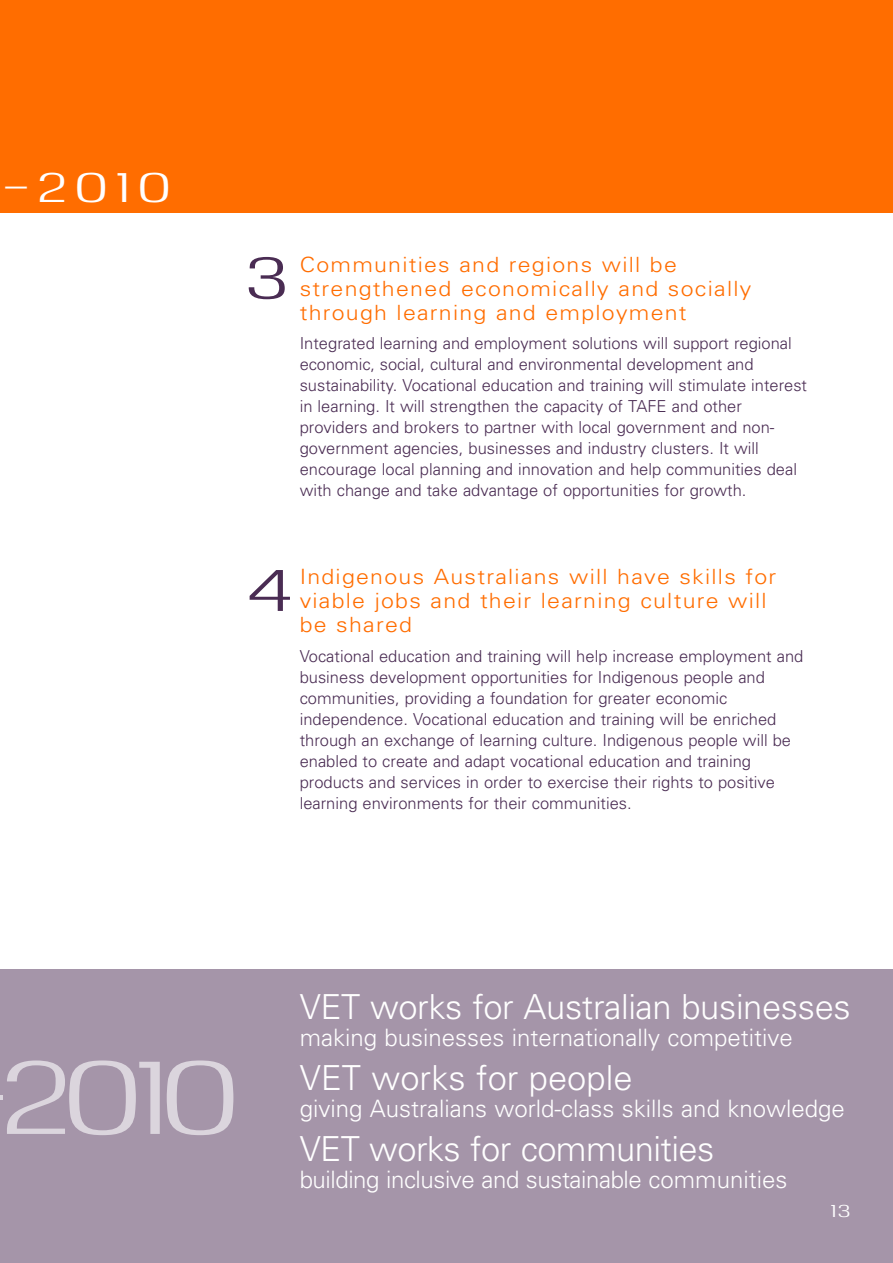
<style>
.page{position:relative;width:893px;height:1263px;background:#fff}
.page>*{position:absolute;margin:0;border:0;box-sizing:border-box;transform-origin:0 0}
.t1{font:90px "Kasse FLF";color:#dbd5dd;scale:1.15 1}
.t2{font:51px "Kasse FLF";color:#4a2c53;scale:1.2 1}
.t3{font:36px "Kasse FLF";color:#fff;scale:1.2 1}
.t4{font:300 34.5px "Univers";letter-spacing:-.01em;color:#fff}
.t5{font:300 24px "Univers";color:#fff}
.t6{font:300 21px/24px "Univers";letter-spacing:.055em;color:#ff6d00;scale:1.1 1}
.t7{font:300 16.5px/21px "Univers";color:#4a2c53}
.t8{font:15px "Kasse FLF";color:#fff;scale:1.2 1}
</style>
<div class="page">
<div style="left:0;top:969px;width:892px;height:294px;background:#a595a9"></div>
<div style="left:0;top:0;width:892px;height:213px;background:#ff6d00"></div>
<h3 class="t3" style="left:5px;top:172px;width:139px">–2010</h3>
<h2 class="t2" style="left:247px;top:256px;width:34px">3</h2>
<p class="t6" style="left:300px;top:254px;width:412px">Communities and regions will be strengthened economically and socially through learning and employment</p>
<p class="t7" style="left:300px;top:334px;width:509px">Integrated learning and employment solutions will support regional economic, social, cultural and environmental development and sustainability. Vocational education and training will stimulate interest in learning. It will strengthen the capacity of TAFE and other providers and brokers to partner with local government and non&shy;government agencies, businesses and industry clusters. It will encourage local planning and innovation and help communities deal with change and take advantage of opportunities for growth.</p>
<h2 class="t2" style="left:249px;top:569px;width:36px">4</h2>
<p class="t6" style="left:300px;top:567px;width:435px">Indigenous Australians will have skills for viable jobs and their learning culture will be shared</p>
<p class="t7" style="left:300px;top:647px;width:505px">Vocational education and training will help increase employment and business development opportunities for Indigenous people and communities, providing a foundation for greater economic independence. Vocational education and training will be enriched through an exchange of learning culture. Indigenous people will be enabled to create and adapt vocational education and training products and services in order to exercise their rights to positive learning environments for their communities.</p>
<h1 class="t1" style="left:5px;top:1059px;width:202px">2010</h1>
<h3 class="t4" style="left:300px;top:994px;width:552px">VET works for Australian businesses</h3>
<h3 class="t5" style="left:300px;top:1029px;width:494px">making businesses internationally competitive</h3>
<h3 class="t4" style="left:300px;top:1065px;width:334px">VET works for people</h3>
<h3 class="t5" style="left:300px;top:1100px;width:546px">giving Australians world-class skills and knowledge</h3>
<h3 class="t4" style="left:300px;top:1136px;width:416px">VET works for communities</h3>
<h3 class="t5" style="left:300px;top:1171px;width:489px">building inclusive and sustainable communities</h3>
<p class="t8" style="left:831px;top:1205px;width:17px">13</p>
</div>
